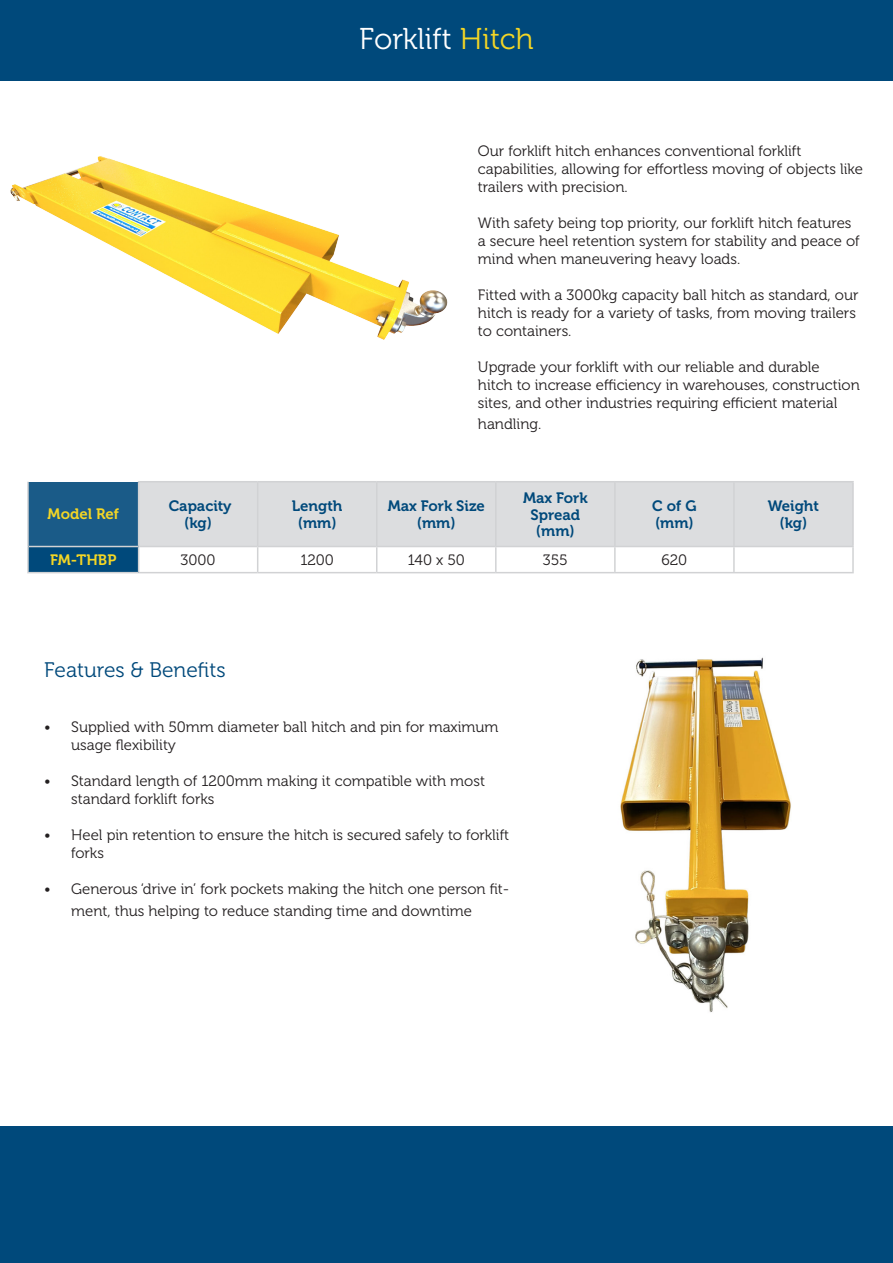
<style>
.page{position:relative;width:893px;height:1263px;background:#fff}
.page>*{position:absolute;margin:0;border:0;box-sizing:border-box;transform-origin:0 0}
.t1{font:30px "Museo 300";color:#fff}
.t2{font:21px "Museo 300";color:#00497b}
.t3{font:15px/18px "Museo 300";color:#231f20}
.t4{font:15px/16.5px "Museo 700";color:#00497b;text-align:center}
.t5{font:15px "Museo 700";color:#f4d625}
.s1{color:#f4d625}
</style>
<div class="page">
<div style="left:0;top:0;width:893px;height:81px;background:#00497b"></div>
<div style="left:0;top:1127px;width:893px;height:136px;background:#00497b"></div>
<img style="left:10px;top:156px;width:438px;height:184px">
<div style="left:28px;top:482px;width:111px;height:64px;background:#1a5b88"></div>
<div style="left:139px;top:482px;width:713px;height:64px;background:#dcdddf"></div>
<div style="left:28px;top:546px;width:111px;height:27px;background:#00497b"></div>
<hr style="left:27px;top:482px;width:2px;height:64px;background:#d1d2d4">
<hr style="left:852px;top:547px;width:2px;height:25px;background:#d1d2d4">
<hr style="left:734px;top:572px;width:120px;height:1px;background:#d1d2d4">
<hr style="left:138px;top:482px;width:1px;height:64px;background:#d1d2d4">
<hr style="left:257px;top:482px;width:1px;height:64px;background:#d1d2d4">
<hr style="left:376px;top:482px;width:1px;height:64px;background:#d1d2d4">
<hr style="left:495px;top:482px;width:2px;height:64px;background:#d1d2d4">
<hr style="left:614px;top:482px;width:2px;height:64px;background:#d1d2d4">
<hr style="left:733px;top:482px;width:2px;height:64px;background:#d1d2d4">
<hr style="left:852px;top:482px;width:2px;height:64px;background:#d1d2d4">
<hr style="left:734px;top:546px;width:120px;height:1px;background:#d1d2d4">
<hr style="left:27px;top:546px;width:2px;height:26px;background:#d1d2d4">
<hr style="left:29px;top:546px;width:110px;height:1px;background:#d1d2d4">
<svg style="left:138px;top:546px;width:715px;height:27px"></svg>
<hr style="left:27px;top:572px;width:112px;height:1px;background:#d1d2d4">
<hr style="left:138px;top:481px;width:120px;height:1px;background:#d1d2d4">
<hr style="left:258px;top:481px;width:119px;height:1px;background:#d1d2d4">
<hr style="left:377px;top:481px;width:119px;height:1px;background:#d1d2d4">
<hr style="left:496px;top:481px;width:119px;height:1px;background:#d1d2d4">
<hr style="left:615px;top:481px;width:119px;height:1px;background:#d1d2d4">
<hr style="left:734px;top:481px;width:120px;height:1px;background:#d1d2d4">
<img style="left:620px;top:657px;width:171px;height:356px">
<p class="t1" style="left:359px;top:23px;width:176px">Forklift <span class="s1">Hitch</span></p>
<p class="t5" style="left:48px;top:506px;width:73px">Model Ref</p>
<p class="t4" style="left:169px;top:498px;width:64px">Capacity</p>
<p class="t4" style="left:184px;top:515px;width:29px">(kg)</p>
<p class="t4" style="left:292px;top:498px;width:52px">Length</p>
<p class="t4" style="left:298px;top:515px;width:40px">(mm)</p>
<p class="t3" style="left:478px;top:142px;width:325px">Our forklift hitch enhances conventional forklift</p>
<p class="t3" style="left:478px;top:160px;width:387px">capabilities, allowing for effortless moving of objects like trailers with precision.</p>
<p class="t3" style="left:478px;top:214px;width:383px">With safety being top priority, our forklift hitch features a secure heel retention system for stability and peace of mind when maneuvering heavy loads.</p>
<p class="t3" style="left:478px;top:286px;width:382px">Fitted with a 3000kg capacity ball hitch as standard, our hitch is ready for a variety of tasks, from moving trailers to containers.</p>
<p class="t3" style="left:478px;top:358px;width:343px">Upgrade your forklift with our reliable and durable</p>
<p class="t3" style="left:478px;top:376px;width:383px">hitch to increase efficiency in warehouses, construction sites, and other industries requiring efficient material</p>
<p class="t3" style="left:478px;top:416px;width:65px">handling.</p>
<p class="t4" style="left:388px;top:498px;width:99px">Max Fork Size</p>
<p class="t4" style="left:417px;top:515px;width:40px">(mm)</p>
<p class="t4" style="left:523px;top:490px;width:66px">Max Fork<br>Spread</p>
<p class="t4" style="left:536px;top:523px;width:40px">(mm)</p>
<p class="t4" style="left:652px;top:498px;width:46px">C of G</p>
<p class="t4" style="left:655px;top:515px;width:40px">(mm)</p>
<p class="t4" style="left:768px;top:498px;width:53px">Weight</p>
<p class="t4" style="left:779px;top:515px;width:29px">(kg)</p>
<p class="t5" style="left:50px;top:552px;width:68px">FM-THBP</p>
<p class="t3" style="left:181px;top:551px;width:37px">3000</p>
<p class="t3" style="left:300px;top:551px;width:35px">1200</p>
<p class="t3" style="left:408px;top:551px;width:59px">140 x 50</p>
<p class="t3" style="left:543px;top:551px;width:26px">355</p>
<p class="t3" style="left:661px;top:551px;width:27px">620</p>
<p class="t2" style="left:44px;top:658px;width:183px">Features &amp; Benefits</p>
<p class="t3" style="left:71px;top:718px;width:429px;text-indent:-27px">• Supplied with 50mm diameter ball hitch and pin for maximum usage flexibility</p>
<p class="t3" style="left:71px;top:772px;width:415px;text-indent:-27px">• Standard length of 1200mm making it compatible with most standard forklift forks</p>
<p class="t3" style="left:71px;top:826px;width:440px;text-indent:-27px">• Heel pin retention to ensure the hitch is secured safely to forklift forks</p>
<p class="t3" style="left:71px;top:878px;width:440px;line-height:21.6px;text-indent:-27px">• Generous ‘drive in’ fork pockets making the hitch one person fit&shy;ment, thus helping to reduce standing time and downtime</p>
</div>
